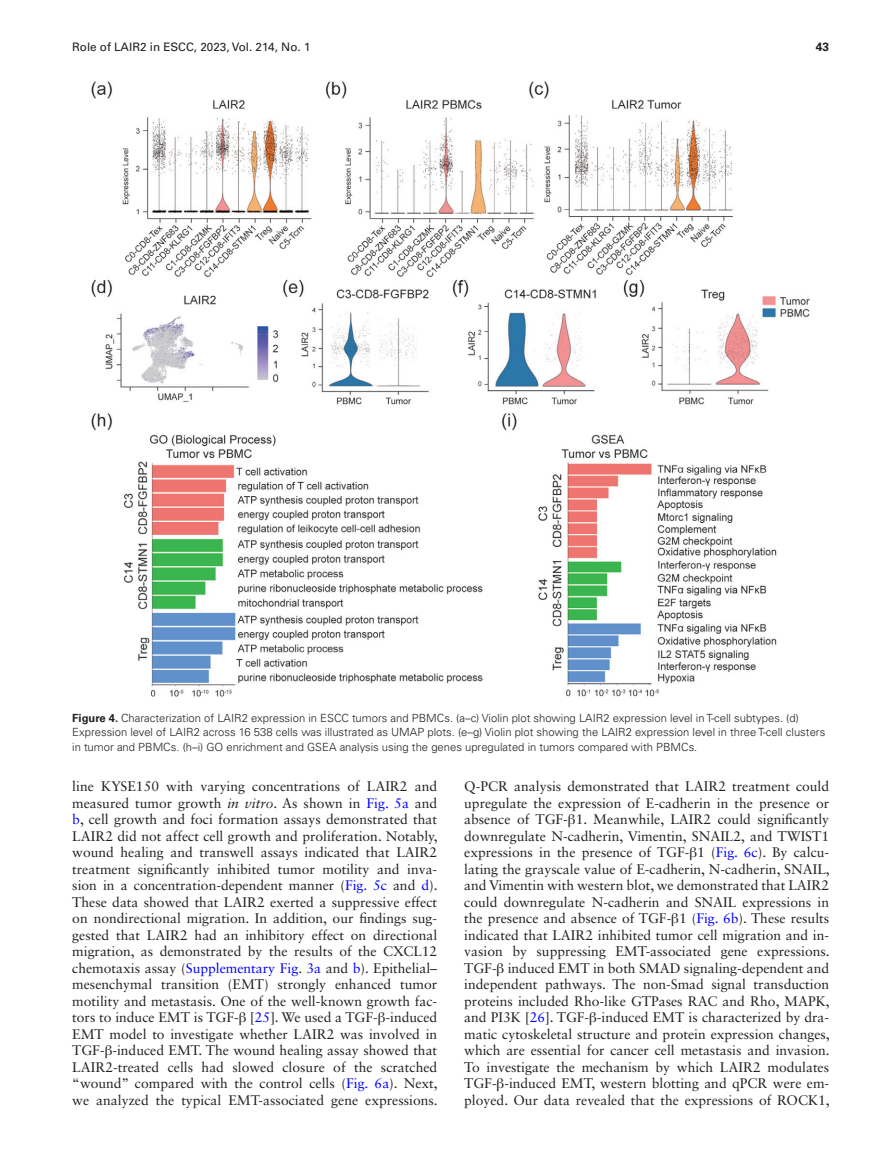
<style>
.page{position:relative;width:893px;height:1174px;background:#fff}
.page>*{position:absolute;margin:0;border:0;box-sizing:border-box;transform-origin:0 0}
.t1{font:13.8px/16.5px "Sabon LT Std";color:#231f20;text-align:justify}
.t2{font:700 12px "Univers LT Std";color:#231f20}
.t3{font:11.7px "Univers LT Std";color:#231f20}
.t4{font:300 11.25px/14.2px "Univers LT Std";color:#231f20}
.s1{font-weight:700}
.s2{font-style:italic}
.s3{color:#00f}
.s4{font-family:"Gandhari Unicode"}
</style>
<div class="page">
<img style="left:91px;top:81px;width:720px;height:616px">
<p class="t3" style="left:72px;top:40px;width:240px">Role of LAIR2 in ESCC, 2023, Vol. 214, No. 1</p>
<p class="t2" style="left:816px;top:40px;width:15px">43</p>
<p class="t4" style="left:72px;top:711px;width:754px"><span class="s1">Figure 4.</span> Characterization of LAIR2 expression in ESCC tumors and PBMCs. (a–c) Violin plot showing LAIR2 expression level in T-cell subtypes. (d)<br>Expression level of LAIR2 across 16 538 cells was illustrated as UMAP plots. (e–g) Violin plot showing the LAIR2 expression level in three T-cell clusters in tumor and PBMCs. (h–i) GO enrichment and GSEA analysis using the genes upregulated in tumors compared with PBMCs.</p>
<p class="t1" style="left:72px;top:778px;width:367px">line KYSE150 with varying concentrations of LAIR2 and measured tumor growth <span class="s2">in vitro</span>. As shown in <span class="s3">Fig. 5a</span> and <span class="s3">b</span>, cell growth and foci formation assays demonstrated that LAIR2 did not affect cell growth and proliferation. Notably, wound healing and transwell assays indicated that LAIR2 treatment significantly inhibited tumor motility and inva&shy;sion in a concentration-dependent manner (<span class="s3">Fig. 5c</span> and <span class="s3">d</span>).<br>These data showed that LAIR2 exerted a suppressive effect on nondirectional migration. In addition, our findings sug&shy;gested that LAIR2 had an inhibitory effect on directional migration, as demonstrated by the results of the CXCL12 chemotaxis assay (<span class="s3">Supplementary Fig</span>. <span class="s3">3a</span> and <span class="s3">b</span>). Epithelial– mesenchymal transition (EMT) strongly enhanced tumor motility and metastasis. One of the well-known growth fac&shy;tors to induce EMT is TGF-<span class="s4">β</span> [<span class="s3">25</span>]. We used a TGF-<span class="s4">β</span>-induced EMT model to investigate whether LAIR2 was involved in TGF-<span class="s4">β</span>-induced EMT. The wound healing assay showed that LAIR2-treated cells had slowed closure of the scratched “wound” compared with the control cells (<span class="s3">Fig. 6a</span>). Next, we analyzed the typical EMT-associated gene expressions.</p>
<p class="t1" style="left:464px;top:778px;width:367px">Q-PCR analysis demonstrated that LAIR2 treatment could upregulate the expression of E-cadherin in the presence or absence of TGF-<span class="s4">β</span>1. Meanwhile, LAIR2 could significantly downregulate N-cadherin, Vimentin, SNAIL2, and TWIST1 expressions in the presence of TGF-<span class="s4">β</span>1 (<span class="s3">Fig. 6c</span>). By calcu&shy;lating the grayscale value of E-cadherin, N-cadherin, SNAIL, and Vimentin with western blot, we demonstrated that LAIR2 could downregulate N-cadherin and SNAIL expressions in the presence and absence of TGF-<span class="s4">β</span>1 (<span class="s3">Fig. 6b</span>). These results indicated that LAIR2 inhibited tumor cell migration and in&shy;vasion by suppressing EMT-associated gene expressions.<br>TGF-<span class="s4">β</span> induced EMT in both SMAD signaling-dependent and independent pathways. The non-Smad signal transduction proteins included Rho-like GTPases RAC and Rho, MAPK, and PI3K [<span class="s3">26</span>]. TGF-<span class="s4">β</span>-induced EMT is characterized by dra&shy;matic cytoskeletal structure and protein expression changes, which are essential for cancer cell metastasis and invasion.<br>To investigate the mechanism by which LAIR2 modulates TGF-<span class="s4">β</span>-induced EMT, western blotting and qPCR were em&shy;ployed. Our data revealed that the expressions of ROCK1,</p>
</div>
